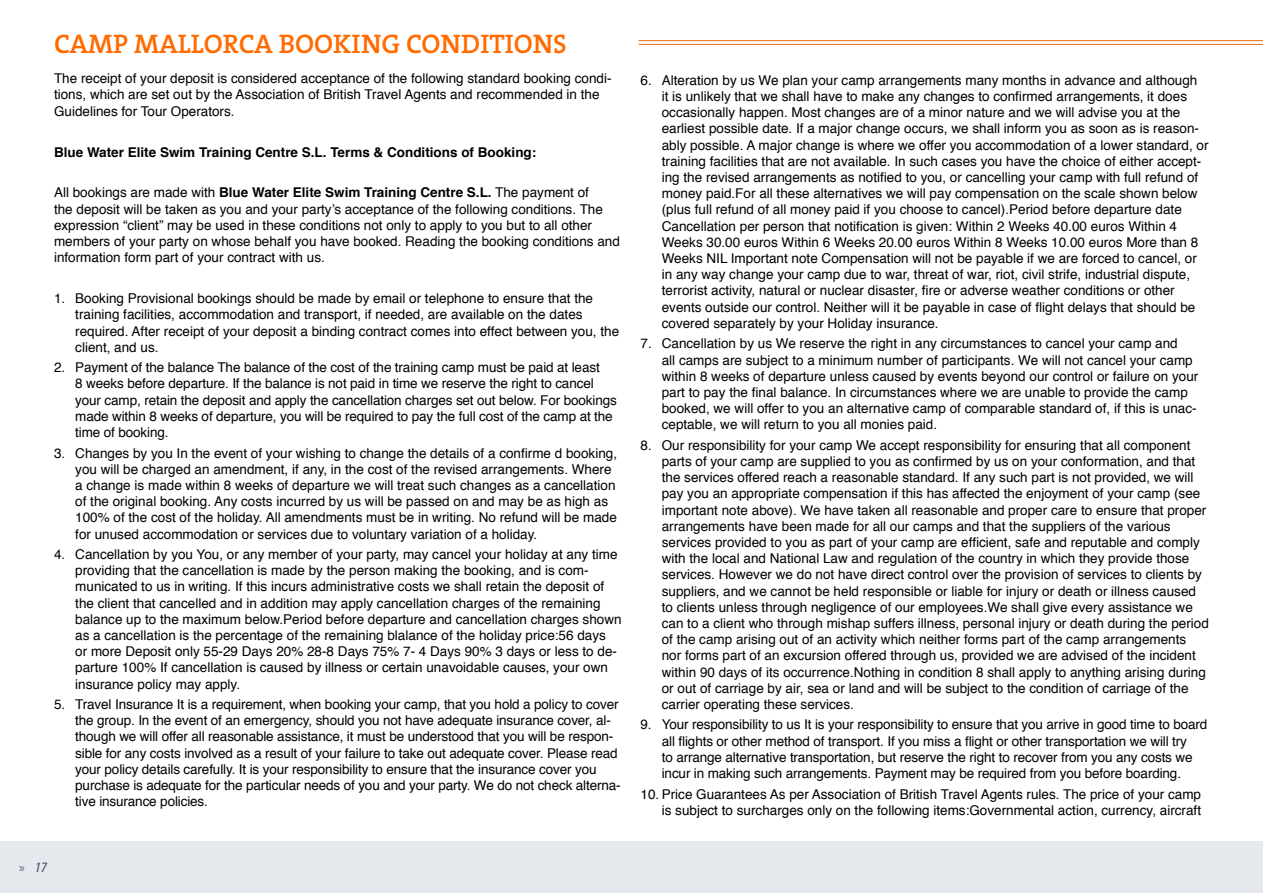
<style>
.page{position:relative;width:1263px;height:893px;background:#fff}
.page>*{position:absolute;margin:0;border:0;box-sizing:border-box;transform-origin:0 0}
.t1{font:600 27px "The Serif";color:#ff6b00}
.t2{font:13.5px/16.2px "Helvetica";color:#000}
.t3{font:700 13.5px "Helvetica";color:#000}
.t4{font:italic condensed 13.5px "Univers";color:#4d5a6e}
.s1{font-weight:700}
.s2{font-family:"Myriad Pro";font-style:normal;font-stretch:normal}
</style>
<div class="page">
<div style="left:0;top:842px;width:1263px;height:51px;background:#e5e9ee"></div>
<hr style="left:639px;top:40px;width:624px;height:1px;background:#eb6a0a">
<hr style="left:639px;top:44px;width:624px;height:1px;background:#eb6a0a">
<h1 class="t1" style="left:54px;top:22px;width:514px">CAMP MALLORCA BOOKING CONDITIONS</h1>
<p class="t2" style="left:54px;top:72px;width:559px">The receipt of your deposit is considered acceptance of the following standard booking condi&shy;tions, which are set out by the Association of British Travel Agents and recommended in the<br>Guidelines for Tour Operators.</p>
<p class="t3" style="left:54px;top:146px;width:484px">Blue Water Elite Swim Training Centre S.L. Terms &amp; Conditions of Booking:</p>
<p class="t2" style="left:54px;top:186px;width:567px">All bookings are made with <span class="s1">Blue Water Elite Swim Training Centre S.L.</span> The payment of<br>the deposit will be taken as you and your party’s acceptance of the following conditions. The expression “client” may be used in these conditions not only to apply to you but to all other members of your party on whose behalf you have booked. Reading the booking conditions and information form part of your contract with us.</p>
<p class="t2" style="left:75px;top:291px;width:545px;text-indent:-21px">1. Booking Provisional bookings should be made by email or telephone to ensure that the training facilities, accommodation and transport, if needed, are available on the dates required. After receipt of your deposit a binding contract comes into effect between you, the client, and us.</p>
<p class="t2" style="left:75px;top:360px;width:543px;text-indent:-21px">2. Payment of the balance The balance of the cost of the training camp must be paid at least<br>8 weeks before departure. If the balance is not paid in time we reserve the right to cancel your camp, retain the deposit and apply the cancellation charges set out below. For bookings made within 8 weeks of departure, you will be required to pay the full cost of the camp at the time of booking.</p>
<p class="t2" style="left:75px;top:446px;width:543px;text-indent:-21px">3. Changes by you In the event of your wishing to change the details of a confirme d booking, you will be charged an amendment, if any, in the cost of the revised arrangements. Where a change is made within 8 weeks of departure we will treat such changes as a cancellation of the original booking. Any costs incurred by us will be passed on and may be as high as 100% of the cost of the holiday. All amendments must be in writing. No refund will be made for unused accommodation or services due to voluntary variation of a holiday.</p>
<p class="t2" style="left:75px;top:547px;width:548px;text-indent:-21px">4. Cancellation by you You, or any member of your party, may cancel your holiday at any time providing that the cancellation is made by the person making the booking, and is com&shy;municated to us in writing. If this incurs administrative costs we shall retain the deposit of the client that cancelled and in addition may apply cancellation charges of the remaining balance up to the maximum below.Period before departure and cancellation charges shown as a cancellation is the percentage of the remaining blalance of the holiday price:56 days<br>or more Deposit only 55-29 Days 20% 28-8 Days 75% 7- 4 Days 90% 3 days or less to de&shy;parture 100% If cancellation is caused by illness or certain unavoidable causes, your own insurance policy may apply.</p>
<p class="t2" style="left:75px;top:697px;width:547px;text-indent:-21px">5. Travel Insurance It is a requirement, when booking your camp, that you hold a policy to cover the group. In the event of an emergency, should you not have adequate insurance cover, al&shy;though we will offer all reasonable assistance, it must be understood that you will be respon&shy;sible for any costs involved as a result of your failure to take out adequate cover. Please read your policy details carefully. It is your responsibility to ensure that the insurance cover you purchase is adequate for the particular needs of you and your party. We do not check alterna&shy;tive insurance policies.</p>
<p class="t4" style="left:19px;top:858px;width:28px"><span class="s2">»</span> 17</p>
<p class="t2" style="left:662px;top:73px;width:548px;text-indent:-21px">6. Alteration by us We plan your camp arrangements many months in advance and although<br>it is unlikely that we shall have to make any changes to confirmed arrangements, it does occasionally happen. Most changes are of a minor nature and we will advise you at the earliest possible date. If a major change occurs, we shall inform you as soon as is reason&shy;ably possible. A major change is where we offer you accommodation of a lower standard, or training facilities that are not available. In such cases you have the choice of either accept&shy;ing the revised arrangements as notified to you, or cancelling your camp with full refund of money paid.For all these alternatives we will pay compensation on the scale shown below (plus full refund of all money paid if you choose to cancel).Period before departure date Cancellation per person that notification is given: Within 2 Weeks 40.00 euros Within 4<br>Weeks 30.00 euros Within 6 Weeks 20.00 euros Within 8 Weeks 10.00 euros More than 8<br>Weeks NIL Important note Compensation will not be payable if we are forced to cancel, or in any way change your camp due to war, threat of war, riot, civil strife, industrial dispute, terrorist activity, natural or nuclear disaster, fire or adverse weather conditions or other events outside our control. Neither will it be payable in case of flight delays that should be covered separately by your Holiday insurance.</p>
<p class="t2" style="left:662px;top:337px;width:538px;text-indent:-21px">7. Cancellation by us We reserve the right in any circumstances to cancel your camp and<br>all camps are subject to a minimum number of participants. We will not cancel your camp within 8 weeks of departure unless caused by events beyond our control or failure on your part to pay the final balance. In circumstances where we are unable to provide the camp booked, we will offer to you an alternative camp of comparable standard of, if this is unac&shy;ceptable, we will return to you all monies paid.</p>
<p class="t2" style="left:662px;top:438px;width:549px;text-indent:-21px">8. Our responsibility for your camp We accept responsibility for ensuring that all component parts of your camp are supplied to you as confirmed by us on your conformation, and that the services offered reach a reasonable standard. If any such part is not provided, we will pay you an appropriate compensation if this has affected the enjoyment of your camp (see important note above). We have taken all reasonable and proper care to ensure that proper arrangements have been made for all our camps and that the suppliers of the various services provided to you as part of your camp are efficient, safe and reputable and comply with the local and National Law and regulation of the country in which they provide those services. However we do not have direct control over the provision of services to clients by suppliers, and we cannot be held responsible or liable for injury or death or illness caused to clients unless through negligence of our employees.We shall give every assistance we can to a client who through mishap suffers illness, personal injury or death during the period of the camp arising out of an activity which neither forms part of the camp arrangements nor forms part of an excursion offered through us, provided we are advised of the incident within 90 days of its occurrence.Nothing in condition 8 shall apply to anything arising during or out of carriage by air, sea or land and will be subject to the condition of carriage of the carrier operating these services.</p>
<p class="t2" style="left:640px;top:718px;width:568px;text-align:center">9. Your responsibility to us It is your responsibility to ensure that you arrive in good time to board all flights or other method of transport. If you miss a flight or other transportation we will try<br>to arrange alternative transportation, but reserve the right to recover from you any costs we<br>incur in making such arrangements. Payment may be required from you before boarding.</p>
<p class="t2" style="left:640px;top:787px;width:562px;text-align:right">10. Price Guarantees As per Association of British Travel Agents rules. The price of your camp is subject to surcharges only on the following items:Governmental action, currency, aircraft</p>
</div>
